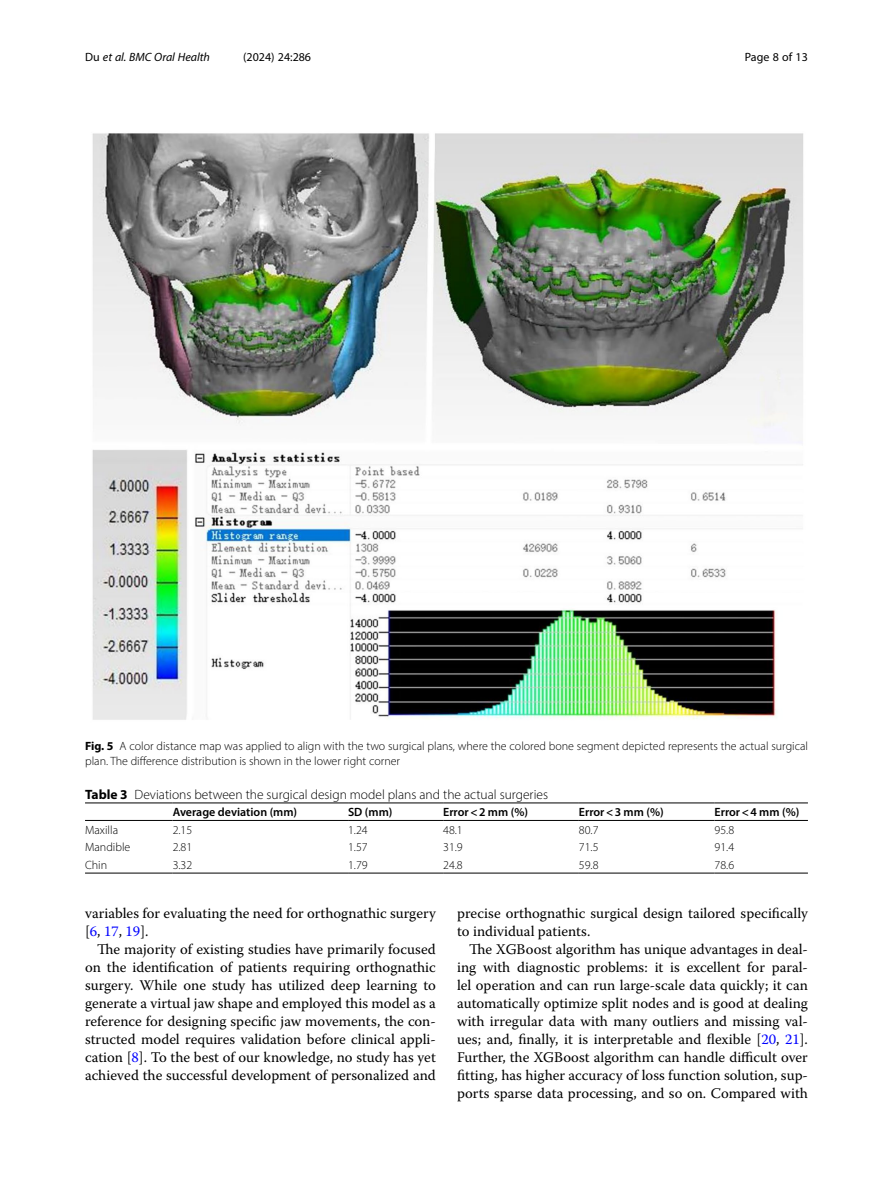
<style>
.page{position:relative;width:893px;height:1191px;background:#fff}
.page>*{position:absolute;margin:0;border:0;box-sizing:border-box;transform-origin:0 0}
.Body_Text_Indent{font:14.7px/18px "Warnock Pro";color:#000}
.Table_Caption{font:300 13.5px "Myriad Pro";color:#000}
.Figure_Caption{font:300 12px/15px "Myriad Pro";color:#000}
.Table_Body{font:300 12px "Myriad Pro";color:#000}
.Table_Head{font:600 12px "Myriad Pro";color:#000}
.t1{font:12px "Myriad Pro";color:#000}
.t2{font:italic 12px "Myriad Pro";color:#000}
.s1{font-style:normal}
.s2{font-weight:700}
.s3{color:#00f}
</style>
<div class="page">
<hr style="left:85px;top:820px;width:88px;height:1px;background:#000">
<hr style="left:173px;top:802px;width:175px;height:1px;background:#000">
<hr style="left:173px;top:820px;width:175px;height:1px;background:#000">
<hr style="left:348px;top:802px;width:95px;height:1px;background:#000">
<hr style="left:348px;top:820px;width:95px;height:1px;background:#000">
<hr style="left:443px;top:802px;width:136px;height:1px;background:#000">
<hr style="left:443px;top:820px;width:136px;height:1px;background:#000">
<hr style="left:579px;top:802px;width:136px;height:1px;background:#000">
<hr style="left:579px;top:820px;width:136px;height:1px;background:#000">
<hr style="left:715px;top:802px;width:93px;height:1px;background:#000">
<hr style="left:715px;top:820px;width:93px;height:1px;background:#000">
<hr style="left:85px;top:873px;width:88px;height:1px;background:#000">
<hr style="left:173px;top:873px;width:175px;height:1px;background:#000">
<hr style="left:348px;top:873px;width:95px;height:1px;background:#000">
<hr style="left:443px;top:873px;width:136px;height:1px;background:#000">
<hr style="left:579px;top:873px;width:136px;height:1px;background:#000">
<hr style="left:715px;top:873px;width:93px;height:1px;background:#000">
<hr style="left:85px;top:802px;width:88px;height:1px;background:#000">
<img style="left:92px;top:133px;width:711px;height:587px">
<p class="t2" style="left:85px;top:50px;width:126px"><span class="s1">Du</span> et al. BMC Oral Health</p>
<p class="t1" style="left:243px;top:50px;width:70px">(2024) 24:286</p>
<p class="t1" style="left:745px;top:50px;width:65px">Page 8 of 13</p>
<p class="Figure_Caption" style="left:85px;top:738px;width:724px"><span class="s2">Fig. 5</span> A color distance map was applied to align with the two surgical plans, where the colored bone segment depicted represents the actual surgical plan. The difference distribution is shown in the lower right corner</p>
<p class="Table_Caption" style="left:85px;top:786px;width:465px"><span class="s2">Table 3</span> Deviations between the surgical design model plans and the actual surgeries</p>
<p class="Table_Head" style="left:173px;top:804px;width:126px">Average deviation (mm)</p>
<p class="Table_Head" style="left:348px;top:804px;width:46px">SD (mm)</p>
<p class="Table_Head" style="left:443px;top:804px;width:86px">Error&lt;2 mm (%)</p>
<p class="Table_Head" style="left:579px;top:804px;width:86px">Error&lt;3 mm (%)</p>
<p class="Table_Head" style="left:715px;top:804px;width:86px">Error&lt;4 mm (%)</p>
<p class="Table_Body" style="left:85px;top:822px;width:35px">Maxilla</p>
<p class="Table_Body" style="left:173px;top:822px;width:21px">2.15</p>
<p class="Table_Body" style="left:348px;top:822px;width:21px">1.24</p>
<p class="Table_Body" style="left:443px;top:822px;width:21px">48.1</p>
<p class="Table_Body" style="left:579px;top:822px;width:21px">80.7</p>
<p class="Table_Body" style="left:715px;top:822px;width:21px">95.8</p>
<p class="Table_Body" style="left:85px;top:840px;width:47px">Mandible</p>
<p class="Table_Body" style="left:173px;top:840px;width:21px">2.81</p>
<p class="Table_Body" style="left:348px;top:840px;width:21px">1.57</p>
<p class="Table_Body" style="left:443px;top:840px;width:21px">31.9</p>
<p class="Table_Body" style="left:579px;top:840px;width:21px">71.5</p>
<p class="Table_Body" style="left:715px;top:840px;width:21px">91.4</p>
<p class="Table_Body" style="left:85px;top:857px;width:24px">Chin</p>
<p class="Table_Body" style="left:173px;top:857px;width:21px">3.32</p>
<p class="Table_Body" style="left:348px;top:857px;width:21px">1.79</p>
<p class="Table_Body" style="left:443px;top:857px;width:21px">24.8</p>
<p class="Table_Body" style="left:579px;top:857px;width:21px">59.8</p>
<p class="Table_Body" style="left:715px;top:857px;width:21px">78.6</p>
<p class="Body_Text_Indent" style="left:85px;top:904px;width:352px">variables for evaluating the need for orthognathic surgery [<span class="s3">6</span>, <span class="s3">17</span>, <span class="s3">19</span>].</p>
<p class="Body_Text_Indent" style="left:85px;top:940px;width:352px;text-align:justify;text-indent:12px">The majority of existing studies have primarily focused on the identification of patients requiring orthognathic surgery. While one study has utilized deep learning to generate a virtual jaw shape and employed this model as a reference for designing specific jaw movements, the con&shy;structed model requires validation before clinical appli&shy;cation [<span class="s3">8</span>]. To the best of our knowledge, no study has yet achieved the successful development of personalized and</p>
<p class="Body_Text_Indent" style="left:457px;top:904px;width:352px">precise orthognathic surgical design tailored specifically to individual patients.</p>
<p class="Body_Text_Indent" style="left:457px;top:940px;width:352px;text-align:justify;text-indent:12px">The XGBoost algorithm has unique advantages in deal&shy;ing with diagnostic problems: it is excellent for paral&shy;lel operation and can run large-scale data quickly; it can automatically optimize split nodes and is good at dealing with irregular data with many outliers and missing val&shy;ues; and, finally, it is interpretable and flexible [<span class="s3">20</span>, <span class="s3">21</span>].<br>Further, the XGBoost algorithm can handle difficult over fitting, has higher accuracy of loss function solution, sup&shy;ports sparse data processing, and so on. Compared with</p>
</div>
